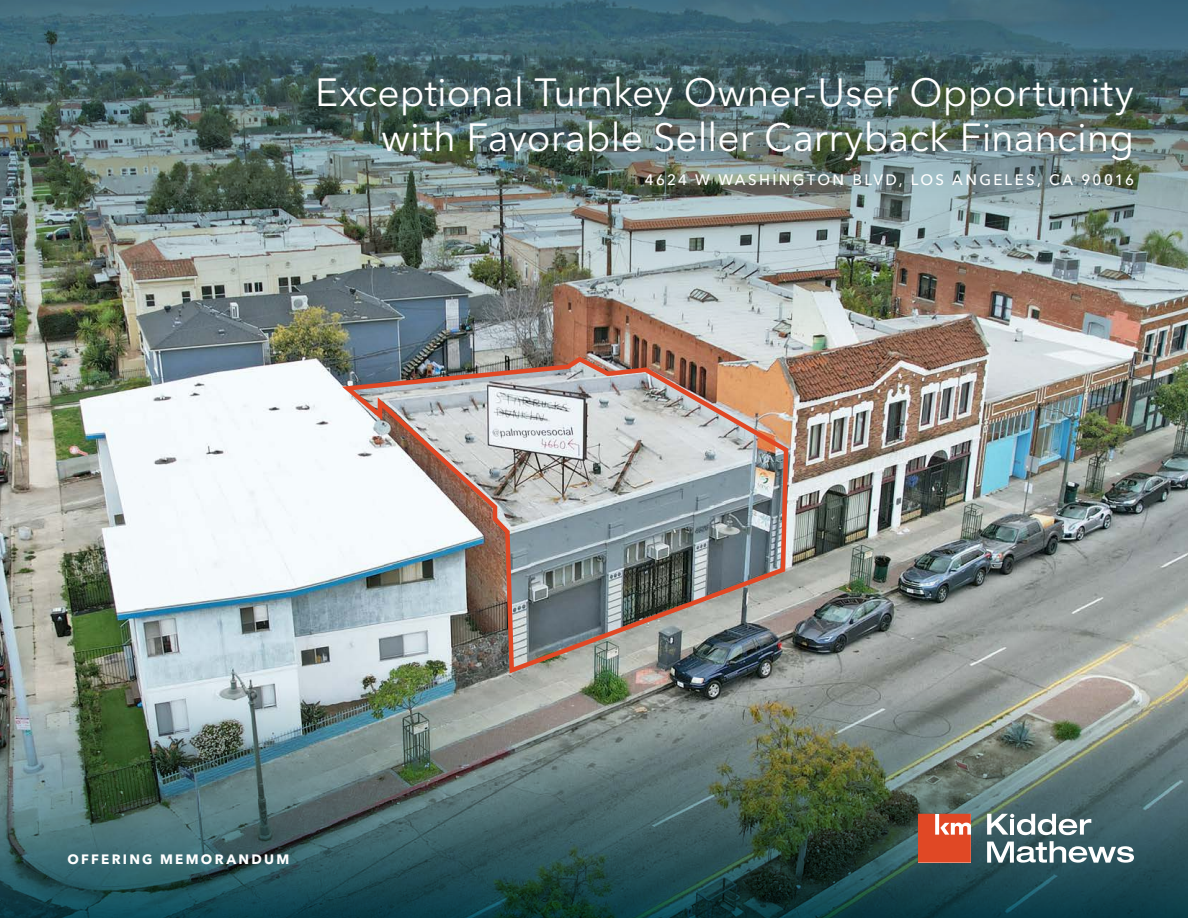
<style>
.page{position:relative;width:1188px;height:918px;background:#fff}
.page>*{position:absolute;margin:0;border:0;box-sizing:border-box;transform-origin:0 0}
.Cover_-_Callout_Text{font:39px/45px "Avenir Next LT Pro";color:#fff;text-align:right}
.Property_Address_-_W{font:500 15px "Avenir Next LT Pro";letter-spacing:.16em;color:#fff}
.Cover_-_Pre-Title{font:700 13.5px "Avenir Next LT Pro";letter-spacing:.165em;color:#fff}
</style>
<div class="page">
<img style="left:0;top:340px;width:1188px;height:348px">
<img style="left:0;top:0;width:1188px;height:340px">
<img style="left:0;top:688px;width:1188px;height:230px">
<svg style="left:987px;top:841px;width:147px;height:22px"></svg>
<svg style="left:987px;top:814px;width:104px;height:21px"></svg>
<svg style="left:918px;top:814px;width:53px;height:49px;background:#e35e3f"></svg>
<img style="left:341px;top:354px;width:450px;height:323px">
<p class="Cover_-_Callout_Text" style="left:315px;top:70px;width:820px">Exceptional Turnkey Owner-User Opportunity with Favorable Seller Carryback Financing</p>
<p class="Property_Address_-_W" style="left:645px;top:171px;width:491px">4624 W WASHINGTON BLVD, LOS ANGELES, CA 90016</p>
<p class="Cover_-_Pre-Title" style="left:68px;top:851px;width:223px">OFFERING MEMORANDUM</p>
</div>
